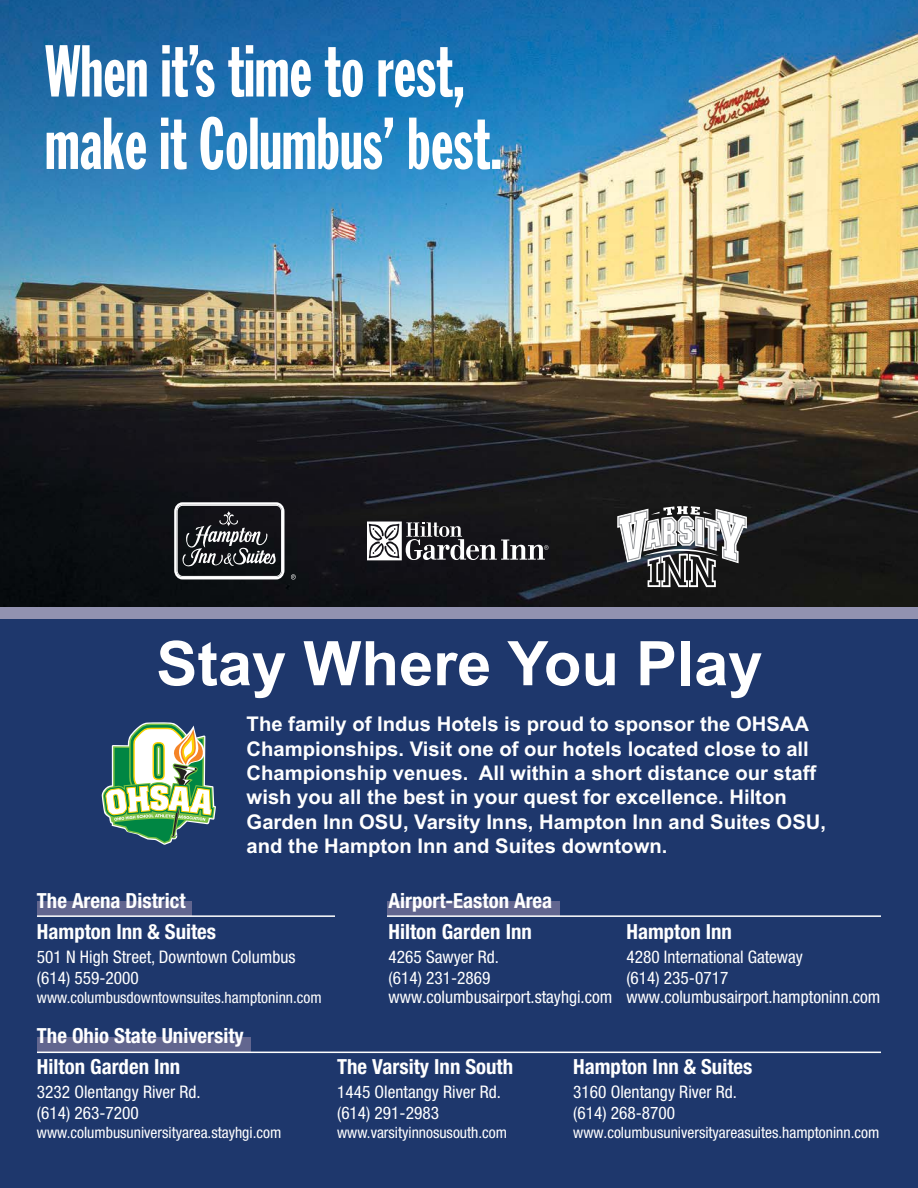
<style>
.page{position:relative;width:918px;height:1188px;background:#fff}
.page>*{position:absolute;margin:0;border:0;box-sizing:border-box;transform-origin:0 0}
.t1{font:700 61.5px "Arial";color:#fff}
.t2{font:700 condensed 20.85px "Helvetica Neue";color:#fff}
.t3{font:700 20.25px/24.3px "Arial";color:#fff}
.t4{font:condensed 17.4px/20.9px "Helvetica Neue";color:#fff}
.t5{font:condensed 15.6px "Helvetica Neue";color:#fff}
</style>
<div class="page">
<img style="left:0;top:0;width:918px;height:608px">
<svg style="left:45px;top:45px;width:418px;height:62px"></svg>
<svg style="left:47px;top:117px;width:453px;height:53px"></svg>
<div style="left:0;top:612px;width:918px;height:576px;background:#1e376c"></div>
<svg style="left:174px;top:502px;width:110px;height:77px;background:#494b4e"></svg>
<svg style="left:291px;top:574px;width:5px;height:6px"></svg>
<svg style="left:367px;top:522px;width:181px;height:38px"></svg>
<svg style="left:617px;top:506px;width:130px;height:81px"></svg>
<div style="left:0;top:608px;width:918px;height:11px;background:#9292b0"></div>
<div style="left:37px;top:901px;width:155px;height:15px;background:#62668f"></div>
<div style="left:37px;top:1038px;width:214px;height:14px;background:#62668f"></div>
<div style="left:387px;top:901px;width:172px;height:15px;background:#62668f"></div>
<hr style="left:37px;top:1052px;width:844px;height:1px;background:#fff">
<hr style="left:37px;top:915px;width:844px;height:2px;background:#fff">
<div style="left:335px;top:901px;width:51px;height:71px;background:#1e376c"></div>
<svg style="left:101px;top:722px;width:115px;height:123px"></svg>
<h1 class="t1" style="left:156px;top:628px;width:608px">Stay Where You Play</h1>
<p class="t3" style="left:247px;top:712px;width:581px">The family of Indus Hotels is proud to sponsor the OHSAA Championships. Visit one of our hotels located close to all Championship venues. All within a short distance our staff wish you all the best in your quest for excellence. Hilton Garden Inn OSU, Varsity Inns, Hampton Inn and Suites OSU, and the Hampton Inn and Suites downtown.</p>
<p class="t2" style="left:37px;top:893px;width:150px">The Arena District</p>
<p class="t2" style="left:389px;top:893px;width:165px">Airport-Easton Area</p>
<p class="t2" style="left:37px;top:924px;width:181px">Hampton Inn &amp; Suites</p>
<p class="t4" style="left:37px;top:948px;width:260px">501 N High Street, Downtown Columbus (614) 559-2000</p>
<p class="t5" style="left:37px;top:992px;width:286px">www.columbusdowntownsuites.hamptoninn.com</p>
<p class="t2" style="left:37px;top:1028px;width:208px">The Ohio State University</p>
<p class="t2" style="left:389px;top:924px;width:145px">Hilton Garden Inn</p>
<p class="t4" style="left:389px;top:948px;width:112px">4265 Sawyer Rd. (614) 231-2869</p>
<p class="t4" style="left:389px;top:988px;width:225px">www.columbusairport.stayhgi.com</p>
<p class="t2" style="left:626px;top:924px;width:107px">Hampton Inn</p>
<p class="t4" style="left:626px;top:948px;width:178px">4280 International Gateway (614) 235-0717</p>
<p class="t4" style="left:626px;top:988px;width:256px">www.columbusairport.hamptoninn.com</p>
<p class="t2" style="left:37px;top:1059px;width:145px">Hilton Garden Inn</p>
<p class="t2" style="left:337px;top:1059px;width:178px">The Varsity Inn South</p>
<p class="t2" style="left:573px;top:1059px;width:181px">Hampton Inn &amp; Suites</p>
<p class="t4" style="left:37px;top:1083px;width:165px">3232 Olentangy River Rd.</p>
<p class="t4" style="left:337px;top:1083px;width:165px">1445 Olentangy River Rd.</p>
<p class="t4" style="left:573px;top:1083px;width:165px">3160 Olentangy River Rd.</p>
<p class="t4" style="left:37px;top:1104px;width:103px">(614) 263-7200</p>
<p class="t4" style="left:337px;top:1104px;width:103px">(614) 291-2983</p>
<p class="t4" style="left:573px;top:1104px;width:103px">(614) 268-8700</p>
<p class="t5" style="left:37px;top:1127px;width:246px">www.columbusuniversityarea.stayhgi.com</p>
<p class="t5" style="left:337px;top:1127px;width:171px">www.varsityinnosusouth.com</p>
<p class="t5" style="left:573px;top:1127px;width:308px">www.columbusuniversityareasuites.hamptoninn.com</p>
</div>
